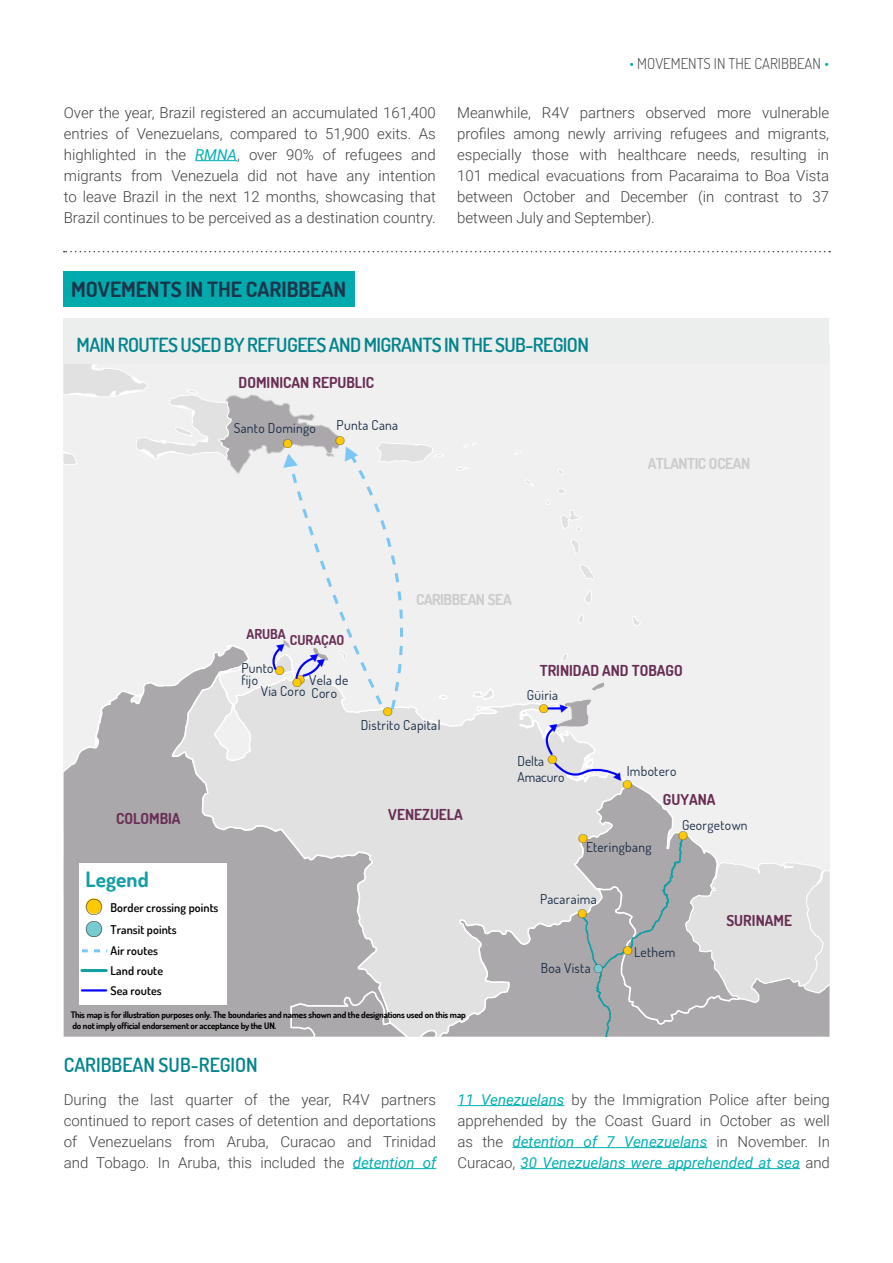
<style>
.page{position:relative;width:893px;height:1263px;background:#fff}
.page>*{position:absolute;margin:0;border:0;box-sizing:border-box;transform-origin:0 0}
.t1{font:700 21.15px "Dosis";color:#149fa4}
.t2{font:700 21px "Dosis";color:#1d354a}
.t3{font:600 19.5px "Dosis";letter-spacing:-.03em;color:#00848c}
.t4{font:600 19.5px "Dosis";color:#00848c}
.t5{font:700 15.15px "Dosis";color:#672d53}
.t6{font:700 15.15px "Dosis";letter-spacing:-.03em;color:#ccc}
.t7{font:300 15px/21px "Roboto";color:#414042;text-align:justify}
.t8{font:300 15px "Dosis";color:#414042}
.t9{font:700 13.65px "Dosis";color:#672d53}
.t10{font:13.5px/12.5px "Dosis";letter-spacing:.02em;color:#152942}
.t11{font:13.5px/16.2px "Dosis";color:#152942}
.t12{font:12.45px "ESRI Default Marker";color:#ffc907}
.t13{font:600 12px/19.8px "Dosis";letter-spacing:.005em;color:#000}
.t14{font:700 9px/11.6px "Dosis";letter-spacing:-.03em;color:#000}
.t15{font:9px "ESRI Default Marker";color:#ffc907}
.t16{font:9px "ESRI Default Marker";color:#78cbcf}
.s1{color:#00aaad}
.s2{font-weight:400;font-style:italic;color:#00b0b3}
.s3{color:#000}
.s4{font-family:"ESRI Default Marker";font-weight:400;font-size:22.8px;color:#ffc907}
.s5{font-family:"ESRI Default Marker";font-weight:400;font-size:22.8px}
.s6{font-family:"ESRI Default Marker";font-weight:400;font-size:22.8px;color:#78cbcf}
.s7{font-family:"ESRI Default Marker";font-size:12.45px;color:#78cbcf}
.s8{font-family:"ESRI Default Marker";font-size:12.45px;color:#000}
</style>
<div class="page">
<svg style="left:557px;top:468px;width:9px;height:27px"></svg>
<svg style="left:514px;top:450px;width:8px;height:5px"></svg>
<svg style="left:632px;top:615px;width:9px;height:12px"></svg>
<svg style="left:64px;top:713px;width:107px;height:323px;background:#b0adb0"></svg>
<svg style="left:570px;top:539px;width:10px;height:16px"></svg>
<svg style="left:64px;top:1034px;width:47px;height:2px"></svg>
<svg style="left:560px;top:509px;width:22px;height:23px"></svg>
<svg style="left:579px;top:564px;width:15px;height:18px"></svg>
<svg style="left:545px;top:499px;width:5px;height:6px"></svg>
<svg style="left:524px;top:479px;width:10px;height:8px"></svg>
<svg style="left:584px;top:590px;width:8px;height:14px"></svg>
<svg style="left:578px;top:614px;width:6px;height:10px"></svg>
<svg style="left:171px;top:653px;width:453px;height:383px;background:#d0cfd0"></svg>
<svg style="left:471px;top:686px;width:24px;height:15px"></svg>
<svg style="left:462px;top:442px;width:16px;height:6px"></svg>
<svg style="left:456px;top:466px;width:13px;height:6px"></svg>
<div style="left:79px;top:863px;width:148px;height:142px;background:#fff"></div>
<svg style="left:82px;top:949px;width:6px;height:3px"></svg>
<svg style="left:94px;top:949px;width:6px;height:3px"></svg>
<hr style="left:82px;top:969px;width:24px;height:3px;background:#149fa4">
<hr style="left:82px;top:989px;width:24px;height:2px;background:#00f">
<hr style="left:195px;top:160px;width:42px;height:1px;background:#00b0b3">
<svg style="left:64px;top:251px;width:766px;height:1px"></svg>
<hr style="left:353px;top:1168px;width:83px;height:1px;background:#00b0b3">
<hr style="left:457px;top:1105px;width:107px;height:1px;background:#00b0b3">
<hr style="left:513px;top:1147px;width:194px;height:1px;background:#00b0b3">
<hr style="left:521px;top:1168px;width:279px;height:1px;background:#00b0b3">
<div style="left:63px;top:272px;width:292px;height:35px;background:#00aaad"></div>
<div style="left:64px;top:319px;width:765px;height:45px;background:#eceded"></div>
<svg style="left:545px;top:682px;width:284px;height:354px"></svg>
<svg style="left:64px;top:364px;width:385px;height:349px"></svg>
<p class="t8" style="left:630px;top:54px;width:201px"><span class="s1">•</span> MOVEMENTS IN THE CARIBBEAN <span class="s1">•</span></p>
<p class="t7" style="left:64px;top:101px;width:374px">Over the year, Brazil registered an accumulated 161,400 entries of Venezuelans, compared to 51,900 exits. As highlighted in the <span class="s2">RMNA</span>, over 90% of refugees and migrants from Venezuela did not have any intention to leave Brazil in the next 12 months, showcasing that Brazil continues to be perceived as a destination country.</p>
<p class="t7" style="left:457px;top:101px;width:374px">Meanwhile, R4V partners observed more vulnerable profiles among newly arriving refugees and migrants, especially those with healthcare needs, resulting in 101 medical evacuations from Pacaraima to Boa Vista between October and December (in contrast to 37 between July and September).</p>
<h2 class="t2" style="left:71px;top:276px;width:276px">MOVEMENTS IN THE CARIBBEAN</h2>
<h3 class="t3" style="left:77px;top:332px;width:514px">MAIN ROUTES USED BY REFUGEES AND MIGRANTS IN THE SUB-REGION</h3>
<p class="t5" style="left:239px;top:373px;width:137px">DOMINICAN REPUBLIC</p>
<p class="t10" style="left:337px;top:419px;width:63px">Punta Cana</p>
<p class="t10" style="left:234px;top:422px;width:84px">Santo Domingo</p>
<p class="t12" style="left:284px;top:436px;width:10px">!<span class="s3">(</span></p>
<p class="t12" style="left:336px;top:434px;width:10px">!<span class="s3">(</span></p>
<p class="t6" style="left:648px;top:454px;width:104px">ATLANTIC OCEAN</p>
<p class="t9" style="left:246px;top:625px;width:41px">ARUBA</p>
<p class="t9" style="left:290px;top:631px;width:56px">CURAÇAO</p>
<p class="t10" style="left:241px;top:661px;width:34px">Punto fijo</p>
<p class="t12" style="left:275px;top:664px;width:10px">!<span class="s3">(</span></p>
<p class="t10" style="left:309px;top:674px;width:41px">Vela de<br>Coro</p>
<p class="t12" style="left:296px;top:672px;width:10px">!<span class="s3">(</span></p>
<p class="t12" style="left:293px;top:675px;width:10px">!<span class="s3">(</span></p>
<p class="t10" style="left:261px;top:685px;width:46px">Via Coro</p>
<p class="t6" style="left:416px;top:589px;width:97px">CARIBBEAN SEA</p>
<p class="t12" style="left:384px;top:704px;width:10px">!<span class="s3">(</span></p>
<p class="t10" style="left:361px;top:718px;width:81px">Distrito Capital</p>
<p class="t5" style="left:540px;top:660px;width:144px">TRINIDAD AND TOBAGO</p>
<p class="t10" style="left:527px;top:689px;width:33px">Güiria</p>
<p class="t12" style="left:540px;top:701px;width:10px">!<span class="s3">(</span></p>
<p class="t5" style="left:116px;top:809px;width:66px">COLOMBIA</p>
<h1 class="t1" style="left:86px;top:865px;width:65px">Legend</h1>
<p class="t13" style="left:86px;top:896px;width:134px;line-height:22.4px"><span class="s4">!</span><span class="s5">(</span> Border crossing points <span class="s6">!</span><span class="s5">(</span> Transit points</p>
<p class="t13" style="left:111px;top:941px;width:54px">Air routes<br>Land route<br>Sea routes</p>
<p class="t16" style="left:146px;top:900px;width:8px">!<span class="s3">(</span></p>
<p class="t5" style="left:388px;top:805px;width:76px">VENEZUELA</p>
<p class="t14" style="left:71px;top:1008px;width:396px">This map is for illustration purposes only. The boundaries and names shown and the designations used on this map do not imply official endorsement or acceptance by the UN.</p>
<h3 class="t4" style="left:64px;top:1052px;width:196px">CARIBBEAN SUB-REGION</h3>
<p class="t12" style="left:548px;top:752px;width:10px">!<span class="s3">(</span></p>
<p class="t11" style="left:517px;top:752px;width:48px">Delta<br>Amacuro</p>
<p class="t10" style="left:627px;top:764px;width:51px">Imbotero</p>
<p class="t12" style="left:623px;top:778px;width:10px">!<span class="s3">(</span></p>
<p class="t12" style="left:579px;top:831px;width:10px">!<span class="s3">(</span></p>
<p class="t10" style="left:586px;top:840px;width:67px">Eteringbang</p>
<p class="t5" style="left:663px;top:790px;width:54px">GUYANA</p>
<p class="t10" style="left:682px;top:819px;width:67px">Georgetown</p>
<p class="t12" style="left:679px;top:828px;width:10px">!<span class="s3">(</span></p>
<p class="t15" style="left:680px;top:830px;width:8px">!<span class="s3">(</span></p>
<p class="t10" style="left:540px;top:892px;width:58px">Pacaraima</p>
<p class="t12" style="left:578px;top:906px;width:10px">!<span class="s3">(</span></p>
<p class="t10" style="left:541px;top:962px;width:64px">Boa Vista <span class="s7">!</span><span class="s8">(</span></p>
<p class="t12" style="left:624px;top:944px;width:10px">!<span class="s3">(</span></p>
<p class="t10" style="left:634px;top:946px;width:43px">Lethem</p>
<p class="t5" style="left:726px;top:911px;width:67px">SURINAME</p>
<p class="t7" style="left:64px;top:1088px;width:374px">During the last quarter of the year, R4V partners continued to report cases of detention and deportations of Venezuelans from Aruba, Curacao and Trinidad and Tobago. In Aruba, this included the <span class="s2">detention of</span></p>
<p class="t7" style="left:457px;top:1088px;width:374px"><span class="s2">11 Venezuelans</span> by the Immigration Police after being apprehended by the Coast Guard in October as well as the <span class="s2">detention of 7 Venezuelans</span> in November. In Curacao, <span class="s2">30 Venezuelans were apprehended at sea</span> and</p>
</div>
